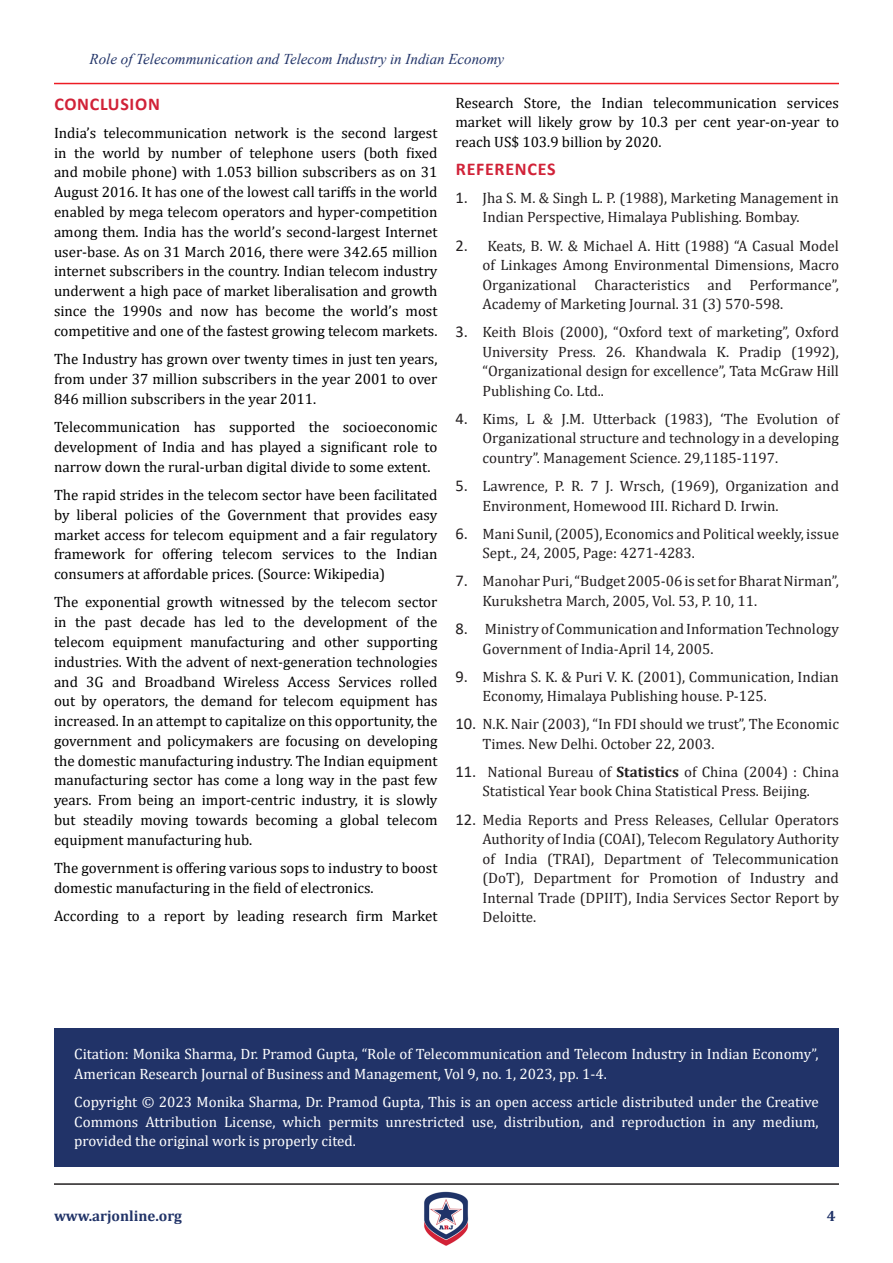
<style>
.page{position:relative;width:893px;height:1263px;background:#fff}
.page>*{position:absolute;margin:0;border:0;box-sizing:border-box;transform-origin:0 0}
.t1{font:700 18px "Calibri";letter-spacing:.04em;color:#d12238}
.Normal__Web{font:15px/19.8px "Cambria";color:#000;text-align:justify}
.List_Paragraph{font:15px/19.5px "Cambria";color:#231f20}
.t2{font:15px/19.5px "Cambria";color:#fff}
.t3{font:italic 15px "Times New Roman";color:#213368}
.t4{font:700 15px "Cambria";color:#213368}
.s1{font-family:"Calibri";font-size:16.5px}
.s2{font-weight:700}
</style>
<div class="page">
<img style="left:424px;top:1191px;width:45px;height:55px">
<hr style="left:54px;top:1183px;width:785px;height:2px;background:#231f20">
<hr style="left:54px;top:83px;width:785px;height:1px;background:#ed1c24">
<div style="left:54px;top:1028px;width:785px;height:139px;background:#213368"></div>
<p class="t3" style="left:90px;top:49px;width:416px">Role of Telecommunication and Telecom Industry in Indian Economy</p>
<p class="t1" style="left:54px;top:91px;width:107px">CONCLUSION</p>
<p class="Normal__Web" style="left:54px;top:123px;width:385px">India’s telecommunication network is the second largest in the world by number of telephone users (both fixed and mobile phone) with 1.053 billion subscribers as on 31<br>August 2016. It has one of the lowest call tariffs in the world enabled by mega telecom operators and hyper-competition among them. India has the world’s second-largest Internet user-base. As on 31 March 2016, there were 342.65 million internet subscribers in the country. Indian telecom industry underwent a high pace of market liberalisation and growth since the 1990s and now has become the world’s most competitive and one of the fastest growing telecom markets.</p>
<p class="Normal__Web" style="left:54px;top:349px;width:385px">The Industry has grown over twenty times in just ten years, from under 37 million subscribers in the year 2001 to over 846 million subscribers in the year 2011.</p>
<p class="Normal__Web" style="left:54px;top:417px;width:385px">Telecommunication has supported the socioeconomic development of India and has played a significant role to narrow down the rural-urban digital divide to some extent.</p>
<p class="Normal__Web" style="left:54px;top:485px;width:385px">The rapid strides in the telecom sector have been facilitated by liberal policies of the Government that provides easy market access for telecom equipment and a fair regulatory framework for offering telecom services to the Indian consumers at affordable prices. (Source: Wikipedia)</p>
<p class="Normal__Web" style="left:54px;top:592px;width:385px">The exponential growth witnessed by the telecom sector in the past decade has led to the development of the telecom equipment manufacturing and other supporting industries. With the advent of next-generation technologies and 3G and Broadband Wireless Access Services rolled out by operators, the demand for telecom equipment has increased. In an attempt to capitalize on this opportunity, the government and policymakers are focusing on developing the domestic manufacturing industry. The Indian equipment manufacturing sector has come a long way in the past few years. From being an import-centric industry, it is slowly but steadily moving towards becoming a global telecom equipment manufacturing hub.</p>
<p class="Normal__Web" style="left:54px;top:858px;width:385px">The government is offering various sops to industry to boost domestic manufacturing in the field of electronics.</p>
<p class="Normal__Web" style="left:54px;top:906px;width:385px">According to a report by leading research firm Market</p>
<p class="Normal__Web" style="left:455px;top:93px;width:385px">Research Store, the Indian telecommunication services market will likely grow by 10.3 per cent year-on-year to reach US$ 103.9 billion by 2020.</p>
<p class="t1" style="left:456px;top:156px;width:101px">REFERENCES</p>
<p class="List_Paragraph" style="left:482px;top:188px;width:358px;text-indent:-27px"><span class="s1">1.</span> Jha S. M. &amp; Singh L. P. (1988), Marketing Management in<br>Indian Perspective, Himalaya Publishing. Bombay.</p>
<p class="List_Paragraph" style="left:482px;top:236px;width:358px;text-align:justify;text-indent:-27px"><span class="s1">2.</span> Keats, B. W. &amp; Michael A. Hitt (1988) “A Casual Model of Linkages Among Environmental Dimensions, Macro Organizational Characteristics and Performance”, Academy of Marketing Journal. 31 (3) 570-598.</p>
<p class="List_Paragraph" style="left:482px;top:322px;width:358px;text-align:justify;text-indent:-27px"><span class="s1">3.</span> Keith Blois (2000), “Oxford text of marketing”, Oxford University Press. 26. Khandwala K. Pradip (1992), “Organizational design for excellence”, Tata McGraw Hill Publishing Co. Ltd..</p>
<p class="List_Paragraph" style="left:482px;top:409px;width:358px;text-align:justify;text-indent:-27px"><span class="s1">4.</span> Kims, L &amp; J.M. Utterback (1983), ‘The Evolution of Organizational structure and technology in a developing country”. Management Science. 29,1185-1197.</p>
<p class="List_Paragraph" style="left:482px;top:476px;width:358px;text-indent:-27px"><span class="s1">5.</span> Lawrence, P. R. 7 J. Wrsch, (1969), Organization and<br>Environment, Homewood III. Richard D. Irwin.</p>
<p class="List_Paragraph" style="left:482px;top:524px;width:358px;text-indent:-27px"><span class="s1">6.</span> Mani Sunil, (2005), Economics and Political weekly, issue<br>Sept., 24, 2005, Page: 4271-4283.</p>
<p class="List_Paragraph" style="left:482px;top:571px;width:358px;text-indent:-27px"><span class="s1">7.</span> Manohar Puri, “Budget 2005-06 is set for Bharat Nirman”,<br>Kurukshetra March, 2005, Vol. 53, P. 10, 11.</p>
<p class="List_Paragraph" style="left:482px;top:619px;width:358px;text-indent:-27px"><span class="s1">8.</span> Ministry of Communication and Information Technology<br>Government of India-April 14, 2005.</p>
<p class="List_Paragraph" style="left:482px;top:667px;width:358px;text-indent:-27px"><span class="s1">9.</span> Mishra S. K. &amp; Puri V. K. (2001), Communication, Indian<br>Economy, Himalaya Publishing house. P-125.</p>
<p class="List_Paragraph" style="left:482px;top:714px;width:358px;text-indent:-27px"><span class="s1">10.</span> N.K. Nair (2003), “In FDI should we trust”, The Economic<br>Times. New Delhi. October 22, 2003.</p>
<p class="List_Paragraph" style="left:455px;top:762px;width:385px;text-align:center"><span class="s1">11.</span> National Bureau of <span class="s2">Statistics</span> of China (2004) : China<br>Statistical Year book China Statistical Press. Beijing.</p>
<p class="List_Paragraph" style="left:482px;top:810px;width:358px;text-align:justify;text-indent:-27px"><span class="s1">12.</span> Media Reports and Press Releases, Cellular Operators Authority of India (COAI), Telecom Regulatory Authority of India (TRAI), Department of Telecommunication (DoT), Department for Promotion of Industry and Internal Trade (DPIIT), India Services Sector Report by Deloitte.</p>
<p class="t2" style="left:74px;top:1044px;width:746px">Citation: Monika Sharma, Dr. Pramod Gupta, “Role of Telecommunication and Telecom Industry in Indian Economy”,<br>American Research Journal of Business and Management, Vol 9, no. 1, 2023, pp. 1-4.</p>
<p class="t2" style="left:74px;top:1092px;width:746px;text-align:justify">Copyright © 2023 Monika Sharma, Dr. Pramod Gupta, This is an open access article distributed under the Creative Commons Attribution License, which permits unrestricted use, distribution, and reproduction in any medium, provided the original work is properly cited.</p>
<p class="t4" style="left:54px;top:1205px;width:130px">www.arjonline.org</p>
<p class="t4" style="left:827px;top:1205px;width:10px">4</p>
</div>
